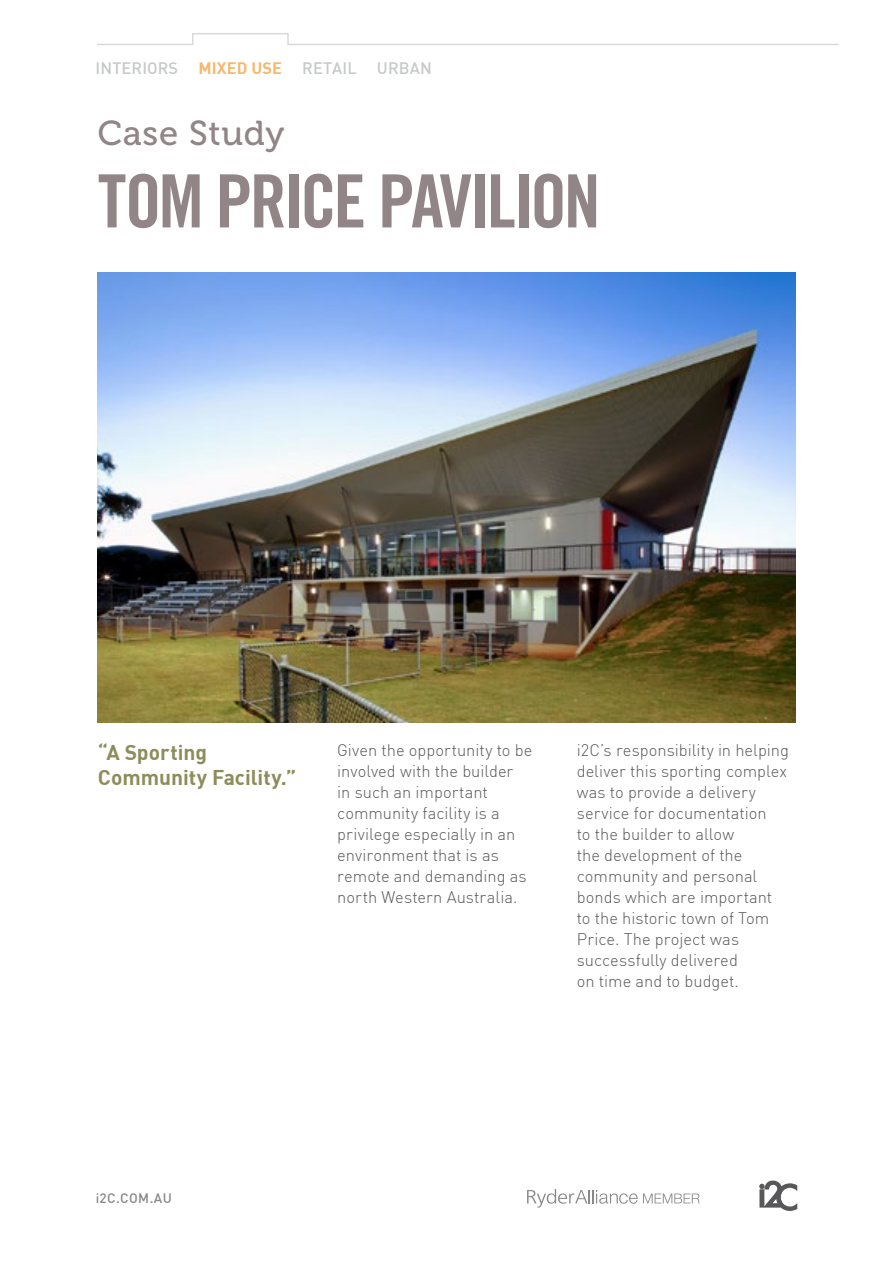
<style>
.page{position:relative;width:893px;height:1263px;background:#fff}
.page>*{position:absolute;margin:0;border:0;box-sizing:border-box;transform-origin:0 0}
.t1{font:73.5px "Trade Gothic LT Bold Cond Twenty";letter-spacing:-.04em;color:#928588}
.t2{font:34.5px "Museo 500";letter-spacing:.02em;color:#928588}
.t3{font:21px/25.5px "DIN Bold";color:#8c8d5b}
.t4{font:300 16.5px/21px "DIN";color:#58585a}
.t5{font:500 16.35px "DIN";letter-spacing:.005em;color:#c6c8c9}
.t6{font:500 13.5px "DIN";letter-spacing:.03em;color:#87888a}
.s1{font-family:"DIN Bold";font-weight:400;color:#f7b86d}
</style>
<div class="page">
<svg style="left:759px;top:1180px;width:38px;height:31px"></svg>
<svg style="left:527px;top:1189px;width:173px;height:18px"></svg>
<img style="left:98px;top:272px;width:697px;height:451px">
<svg style="left:97px;top:33px;width:742px;height:12px"></svg>
<p class="t5" style="left:96px;top:58px;width:338px">INTERIORS <span class="s1">MIXED USE</span> RETAIL URBAN</p>
<h2 class="t2" style="left:98px;top:114px;width:188px">Case Study</h2>
<h1 class="t1" style="left:98px;top:157px;width:504px">TOM PRICE PAVILION</h1>
<p class="t3" style="left:98px;top:738px;width:200px">“A Sporting<br>Community Facility.”</p>
<p class="t4" style="left:337px;top:740px;width:197px">Given the opportunity to be involved with the builder<br>in such an important community facility is a privilege especially in an environment that is as remote and demanding as north Western Australia.</p>
<p class="t4" style="left:577px;top:740px;width:214px">i2C’s responsibility in helping deliver this sporting complex was to provide a delivery service for documentation<br>to the builder to allow<br>the development of the community and personal bonds which are important to the historic town of Tom<br>Price. The project was successfully delivered<br>on time and to budget.</p>
<p class="t6" style="left:96px;top:1190px;width:78px">i2C.COM.AU</p>
</div>
